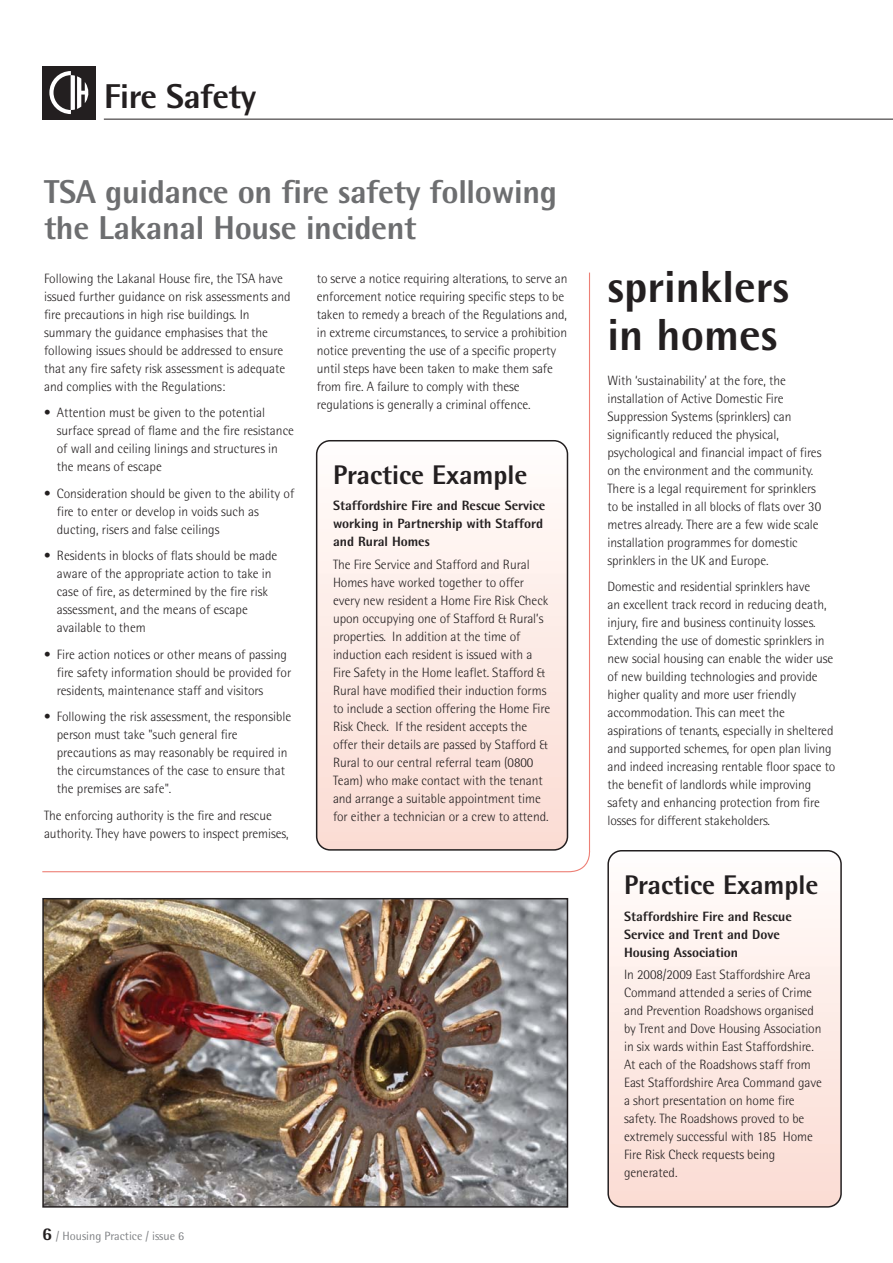
<style>
.page{position:relative;width:893px;height:1263px;background:#fff}
.page>*{position:absolute;margin:0;border:0;box-sizing:border-box;transform-origin:0 0}
.t1{font:800 45px/48px "AT Rotis Semi Sans";color:#231f20}
.t2{font:800 34.5px "AT Rotis Semi Sans";letter-spacing:-.015em;color:#231f20}
.t3{font:800 33.15px/36.8px "AT Rotis Semi Sans";letter-spacing:-.01em;color:#6d6e70}
.t4{font:800 27px "AT Rotis Semi Sans";color:#231f20}
.t5{font:300 13.5px/18px "AT Rotis Semi Sans";letter-spacing:-.005em;color:#231f20}
.t6{font:800 13.5px/18px "AT Rotis Semi Sans";color:#231f20}
.t7{font:12px "AT Rotis Semi Sans";color:#808285}
.s1{font-weight:800;font-size:18px;color:#231f20}
</style>
<div class="page">
<div style="left:42px;top:66px;width:53px;height:53px;background:#231f20"></div>
<svg style="left:49px;top:71px;width:40px;height:43px"></svg>
<hr style="left:104px;top:119px;width:788px;height:1px;background:#231f20">
<img style="left:45px;top:901px;width:520px;height:304px">
<div style="left:42px;top:898px;width:526px;height:310px;border:2px solid #231f20"></div>
<svg style="left:607px;top:850px;width:235px;height:358px"></svg>
<svg style="left:42px;top:272px;width:549px;height:601px"></svg>
<h2 class="t2" style="left:104px;top:84px;width:153px">Fire Safety</h2>
<h3 class="t3" style="left:44px;top:177px;width:514px">TSA guidance on fire safety following the Lakanal House incident</h3>
<p class="t5" style="left:44px;top:271px;width:248px">Following the Lakanal House fire, the TSA have issued further guidance on risk assessments and fire precautions in high rise buildings. In summary the guidance emphasises that the following issues should be addressed to ensure that any fire safety risk assessment is adequate and complies with the Regulations:</p>
<p class="t5" style="left:57px;top:405px;width:239px;text-indent:-13px">• Attention must be given to the potential surface spread of flame and the fire resistance of wall and ceiling linings and structures in the means of escape</p>
<p class="t5" style="left:57px;top:486px;width:239px;text-indent:-13px">• Consideration should be given to the ability of fire to enter or develop in voids such as ducting, risers and false ceilings</p>
<p class="t5" style="left:57px;top:548px;width:222px;text-indent:-13px">• Residents in blocks of flats should be made aware of the appropriate action to take in case of fire, as determined by the fire risk assessment, and the means of escape available to them</p>
<p class="t5" style="left:57px;top:647px;width:236px;text-indent:-13px">• Fire action notices or other means of passing fire safety information should be provided for residents, maintenance staff and visitors</p>
<p class="t5" style="left:57px;top:709px;width:236px;text-indent:-13px">• Following the risk assessment, the responsible person must take "such general fire precautions as may reasonably be required in the circumstances of the case to ensure that the premises are safe".</p>
<p class="t5" style="left:44px;top:808px;width:246px">The enforcing authority is the fire and rescue authority. They have powers to inspect premises,</p>
<p class="t5" style="left:317px;top:271px;width:252px">to serve a notice requiring alterations, to serve an enforcement notice requiring specific steps to be taken to remedy a breach of the Regulations and, in extreme circumstances, to service a prohibition notice preventing the use of a specific property until steps have been taken to make them safe from fire. A failure to comply with these regulations is generally a criminal offence.</p>
<h3 class="t4" style="left:333px;top:465px;width:196px">Practice Example</h3>
<p class="t6" style="left:333px;top:498px;width:214px">Staffordshire Fire and Rescue Service working in Partnership with Stafford and Rural Homes</p>
<p class="t5" style="left:333px;top:556px;width:219px">The Fire Service and Stafford and Rural Homes have worked together to offer every new resident a Home Fire Risk Check upon occupying one of Stafford &amp; Rural’s properties. In addition at the time of induction each resident is issued with a Fire Safety in the Home leaflet. Stafford &amp; Rural have modified their induction forms to include a section offering the Home Fire Risk Check. If the resident accepts the offer their details are passed by Stafford &amp; Rural to our central referral team (0800<br>Team) who make contact with the tenant and arrange a suitable appointment time for either a technician or a crew to attend.</p>
<p class="t7" style="left:42px;top:1232px;width:143px"><span class="s1">6</span> / Housing Practice / issue 6</p>
<h1 class="t1" style="left:607px;top:267px;width:183px">sprinklers in homes</h1>
<p class="t5" style="left:607px;top:373px;width:215px">With ‘sustainability’ at the fore, the installation of Active Domestic Fire Suppression Systems (sprinklers) can significantly reduced the physical, psychological and financial impact of fires on the environment and the community.<br>There is a legal requirement for sprinklers to be installed in all blocks of flats over 30 metres already. There are a few wide scale installation programmes for domestic sprinklers in the UK and Europe.</p>
<p class="t5" style="left:607px;top:579px;width:229px">Domestic and residential sprinklers have<br>an excellent track record in reducing death, injury, fire and business continuity losses.<br>Extending the use of domestic sprinklers in new social housing can enable the wider use of new building technologies and provide higher quality and more user friendly accommodation. This can meet the aspirations of tenants, especially in sheltered and supported schemes, for open plan living and indeed increasing rentable floor space to the benefit of landlords while improving safety and enhancing protection from fire losses for different stakeholders.</p>
<h3 class="t4" style="left:624px;top:876px;width:196px">Practice Example</h3>
<p class="t6" style="left:624px;top:909px;width:169px">Staffordshire Fire and Rescue<br>Service and Trent and Dove<br>Housing Association</p>
<p class="t5" style="left:624px;top:967px;width:199px">In 2008/2009 East Staffordshire Area Command attended a series of Crime and Prevention Roadshows organised by Trent and Dove Housing Association in six wards within East Staffordshire.<br>At each of the Roadshows staff from East Staffordshire Area Command gave a short presentation on home fire safety. The Roadshows proved to be extremely successful with 185 Home Fire Risk Check requests being generated.</p>
</div>
